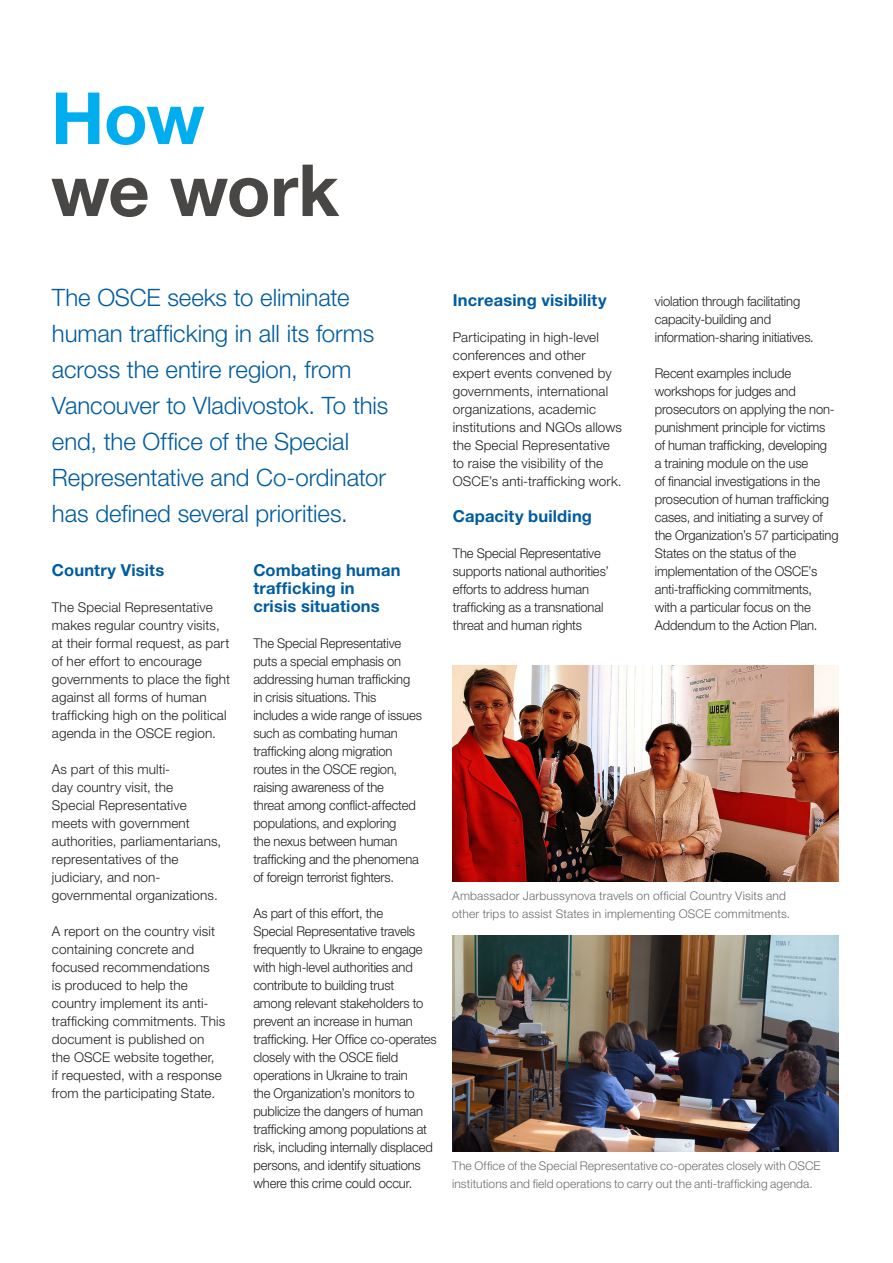
<style>
.page{position:relative;width:893px;height:1263px;background:#fff}
.page>*{position:absolute;margin:0;border:0;box-sizing:border-box;transform-origin:0 0}
.t1{font:700 72px "Helvetica Neue LT Std";letter-spacing:-.015em;color:#484745}
.t2{font:700 72px "Helvetica Neue LT Std";color:#00aeef}
.t3{font:300 24px/36px "Helvetica Neue LT Std";letter-spacing:-.005em;color:#005c9f}
.t4{font:700 16.5px/18px "Helvetica Neue LT Std";letter-spacing:.01em;color:#005c9f}
.t5{font:300 13.5px/18px "Helvetica Neue LT Std";letter-spacing:-.01em;color:#231f20;scale:.96 1}
.t6{font:300 13.5px/18px "Helvetica Neue LT Std";letter-spacing:.01em;color:#231f20}
.t7{font:300 12px/18px "Helvetica Neue LT Std";letter-spacing:.01em;color:#6c6d70}
</style>
<div class="page">
<img style="left:453px;top:666px;width:386px;height:216px">
<img style="left:453px;top:935px;width:386px;height:216px">
<p class="t2" style="left:51px;top:74px;width:155px">How</p>
<p class="t1" style="left:51px;top:146px;width:290px">we work</p>
<p class="t3" style="left:52px;top:279px;width:338px">The OSCE seeks to eliminate human trafficking in all its forms across the entire region, from<br>Vancouver to Vladivostok. To this end, the Office of the Special<br>Representative and Co-ordinator has defined several priorities.</p>
<p class="t4" style="left:453px;top:291px;width:155px">Increasing visibility</p>
<p class="t5" style="left:655px;top:292px;width:167px">violation through facilitating capacity-building and information-sharing initiatives.</p>
<p class="t5" style="left:655px;top:364px;width:193px">Recent examples include workshops for judges and prosecutors on applying the non&shy;punishment principle for victims of human trafficking, developing<br>a training module on the use<br>of financial investigations in the prosecution of human trafficking cases, and initiating a survey of the Organization’s 57 participating<br>States on the status of the implementation of the OSCE’s anti-trafficking commitments,<br>with a particular focus on the<br>Addendum to the Action Plan.</p>
<p class="t6" style="left:453px;top:328px;width:171px">Participating in high-level conferences and other expert events convened by governments, international organizations, academic institutions and NGOs allows the Special Representative to raise the visibility of the<br>OSCE’s anti-trafficking work.</p>
<p class="t4" style="left:453px;top:507px;width:141px">Capacity building</p>
<p class="t5" style="left:453px;top:544px;width:164px">The Special Representative supports national authorities’ efforts to address human trafficking as a transnational threat and human rights</p>
<p class="t4" style="left:52px;top:561px;width:114px">Country Visits</p>
<p class="t6" style="left:52px;top:598px;width:180px">The Special Representative makes regular country visits, at their formal request, as part of her effort to encourage governments to place the fight against all forms of human trafficking high on the political agenda in the OSCE region.</p>
<p class="t6" style="left:52px;top:760px;width:171px">As part of this multi-<br>day country visit, the<br>Special Representative meets with government authorities, parliamentarians, representatives of the judiciary, and non&shy;governmental organizations.</p>
<p class="t6" style="left:52px;top:922px;width:175px">A report on the country visit containing concrete and focused recommendations<br>is produced to help the country implement its anti&shy;trafficking commitments. This document is published on the OSCE website together,<br>if requested, with a response from the participating State.</p>
<p class="t4" style="left:253px;top:561px;width:149px">Combating human trafficking in crisis situations</p>
<p class="t5" style="left:253px;top:634px;width:177px">The Special Representative puts a special emphasis on addressing human trafficking in crisis situations. This includes a wide range of issues such as combating human trafficking along migration routes in the OSCE region, raising awareness of the<br>threat among conflict-affected populations, and exploring<br>the nexus between human trafficking and the phenomena of foreign terrorist fighters.</p>
<p class="t5" style="left:253px;top:904px;width:192px">As part of this effort, the<br>Special Representative travels frequently to Ukraine to engage with high-level authorities and contribute to building trust<br>among relevant stakeholders to prevent an increase in human trafficking. Her Office co-operates closely with the OSCE field operations in Ukraine to train<br>the Organization’s monitors to publicize the dangers of human trafficking among populations at risk, including internally displaced persons, and identify situations where this crime could occur.</p>
<p class="t7" style="left:452px;top:886px;width:340px">Ambassador Jarbussynova travels on official Country Visits and other trips to assist States in implementing OSCE commitments.</p>
<p class="t7" style="left:452px;top:1156px;width:370px">The Office of the Special Representative co-operates closely with OSCE institutions and field operations to carry out the anti-trafficking agenda.</p>
</div>
